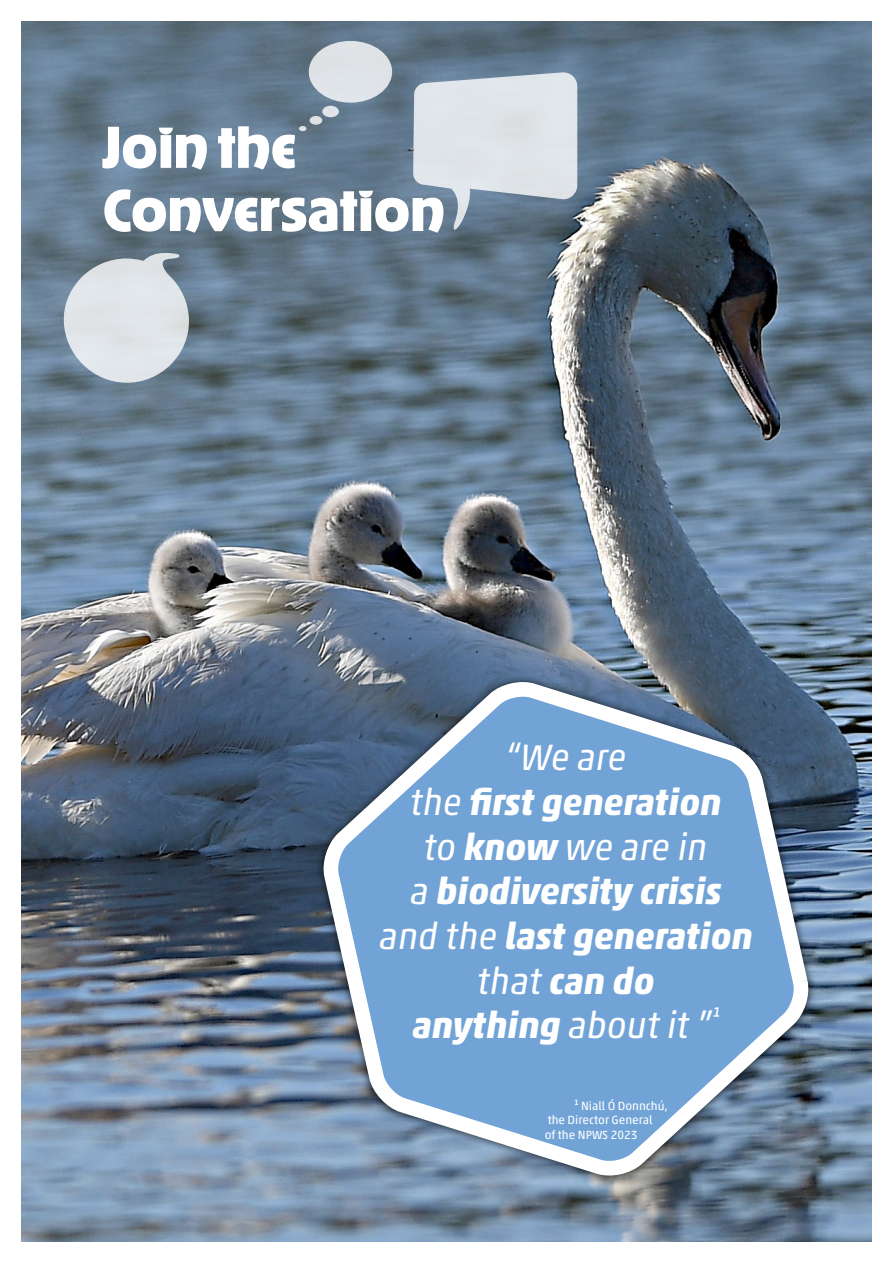
<style>
.page{position:relative;width:893px;height:1263px;background:#fff}
.page>*{position:absolute;margin:0;border:0;box-sizing:border-box;transform-origin:0 0}
.t1{font:66.6px/63.2px "Ad Gothic";letter-spacing:.02em;color:#fff}
.t2{font:italic 700 37.35px/44.7px "Akko Pro";color:#fff;text-align:center}
.t3{font:12px/14.4px "Akko Pro";color:#fff}
.s1{font-weight:400}
</style>
<div class="page">
<img style="left:21px;top:21px;width:851px;height:1221px">
<svg style="left:413px;top:72px;width:164px;height:158px;background:#bdc7d0"></svg>
<svg style="left:63px;top:253px;width:126px;height:130px;background:#c2cad1"></svg>
<div style="left:309px;top:41px;width:83px;height:62px;background:#dfe3e7;border-radius:50%"></div>
<div style="left:310px;top:116px;width:12px;height:9px;background:#dee1e4;border-radius:50%"></div>
<div style="left:322px;top:106px;width:17px;height:11px;background:#dfe4e8;border-radius:50%"></div>
<svg style="left:299px;top:126px;width:7px;height:5px"></svg>
<svg style="left:313px;top:669px;width:505px;height:520px;background:#759ac0"></svg>
<h1 class="t1" style="left:103px;top:115px;width:343px">Join the<br>Conversation</h1>
<p class="t2" style="left:379px;top:734px;width:375px"><span class="s1">“We are<br>the</span> first generation<br><span class="s1">to</span> know <span class="s1">we are in<br>a</span> biodiversity crisis <span class="s1">and the</span> last generation <span class="s1">that</span> can do<br>anything <span class="s1">about it ”</span><sup>¹</sup></p>
<p class="t3" style="left:545px;top:1098px;width:125px;text-indent:30px">¹ Niall Ó Donnchú, the Director General<br>of the NPWS 2023</p>
</div>
